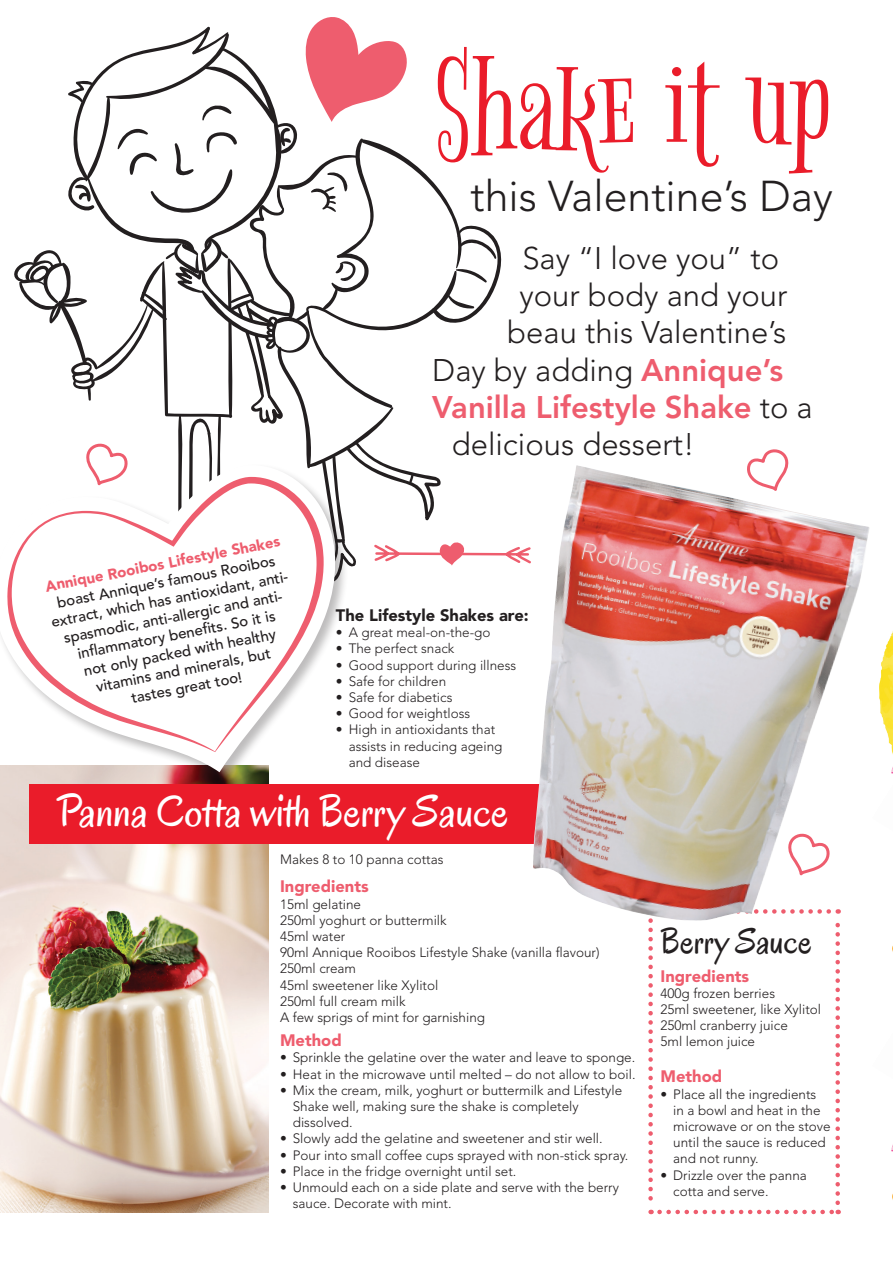
<style>
.page{position:relative;width:893px;height:1263px;background:#fff}
.page>*{position:absolute;margin:0;border:0;box-sizing:border-box;transform-origin:0 0}
.t1{font:146.4px "Bigelow Rules";color:#ea1c2a}
.t2{font:45px "Oregano";color:#fff}
.t3{font:300 42.75px "Avenir LT Std";color:#231f20}
.t4{font:36px "Oregano";color:#231f20}
.t5{font:300 31.05px "Avenir LT Std";color:#231f20}
.t6{font:800 31.05px "Avenir LT Std";color:#ee5d6e}
.t7{font:900 16.5px "Avenir LT Std";color:#ee5d6e}
.t8{font:900 16.5px "Avenir LT Std";color:#231f20}
.t9{font:500 15px/18px "Avenir LT Std";color:#231f20;text-align:center}
.t10{font:300 13.5px/16.2px "Avenir LT Std";color:#231f20}
.s1{font-weight:900;color:#ee5d6e}
.s2{font-weight:800;color:#ee5d6e}
.s3{font-weight:300;color:#231f20}
</style>
<div class="page">
<img style="left:0;top:785px;width:269px;height:427px">
<div style="left:30px;top:784px;width:524px;height:59px;background:#ea1c2a"></div>
<img style="left:532px;top:465px;width:338px;height:450px">
<div style="left:0;top:463px;width:349px;height:322px;background:#231f20;opacity:.3"></div>
<svg style="left:0;top:465px;width:339px;height:307px"></svg>
<svg style="left:7px;top:477px;width:317px;height:275px"></svg>
<svg style="left:743px;top:449px;width:50px;height:103px"></svg>
<svg style="left:648px;top:829px;width:192px;height:385px"></svg>
<svg style="left:13px;top:17px;width:520px;height:566px"></svg>
<img style="left:892px;top:1144px;width:1px;height:56px">
<img style="left:880px;top:631px;width:13px;height:143px">
<p class="t9" style="left:43px;top:578px;width:245px;rotate:-11deg"><span class="s1">Annique Rooibos Lifestyle Shakes </span>boast Annique’s famous Rooibos extract, which has antioxidant, anti&shy;spasmodic, anti-allergic and anti&shy;infl ammatory benefi ts. So it is<br>not only packed with healthy vitamins and minerals, but<br>tastes great too!</p>
<p class="t1" style="left:434px;top:27px;width:399px">Shake it up</p>
<p class="t3" style="left:471px;top:171px;width:364px">this Valentine’s Day</p>
<p class="t5" style="left:522px;top:240px;width:258px">Say “I love you” to</p>
<p class="t5" style="left:519px;top:277px;width:270px">your body and your</p>
<p class="t5" style="left:507px;top:314px;width:281px">beau this Valentine’s</p>
<p class="t5" style="left:432px;top:352px;width:352px">Day by adding <span class="s2">Annique’s</span></p>
<p class="t6" style="left:432px;top:389px;width:382px">Vanilla Lifestyle Shake <span class="s3">to a</span></p>
<p class="t5" style="left:452px;top:426px;width:244px">delicious dessert!</p>
<p class="t8" style="left:336px;top:605px;width:194px">The Lifestyle Shakes are:</p>
<p class="t10" style="left:336px;top:624px;width:156px">• A great meal-on-the-go</p>
<p class="t10" style="left:336px;top:641px;width:120px">• The perfect snack</p>
<p class="t10" style="left:336px;top:657px;width:182px">• Good support during illness</p>
<p class="t10" style="left:336px;top:673px;width:112px">• Safe for children</p>
<p class="t10" style="left:336px;top:689px;width:118px">• Safe for diabetics</p>
<p class="t10" style="left:336px;top:705px;width:136px">• Good for weightloss</p>
<p class="t10" style="left:349px;top:722px;width:155px;text-indent:-13px">• High in antioxidants that assists in reducing ageing and disease</p>
<p class="t2" style="left:57px;top:782px;width:453px">Panna Cotta with Berry Sauce</p>
<p class="t10" style="left:280px;top:851px;width:165px">Makes 8 to 10 panna cottas</p>
<p class="t7" style="left:280px;top:877px;width:90px">Ingredients</p>
<p class="t10" style="left:280px;top:896px;width:83px">15ml gelatine</p>
<p class="t10" style="left:280px;top:912px;width:168px">250ml yoghurt or buttermilk</p>
<p class="t10" style="left:280px;top:928px;width:67px">45ml water</p>
<p class="t10" style="left:280px;top:944px;width:321px">90ml Annique Rooibos Lifestyle Shake (vanilla flavour)</p>
<p class="t10" style="left:280px;top:961px;width:78px">250ml cream</p>
<p class="t10" style="left:280px;top:977px;width:160px">45ml sweetener like Xylitol</p>
<p class="t10" style="left:280px;top:993px;width:127px">250ml full cream milk</p>
<p class="t10" style="left:280px;top:1009px;width:207px">A few sprigs of mint for garnishing</p>
<p class="t7" style="left:280px;top:1030px;width:63px">Method</p>
<p class="t10" style="left:280px;top:1049px;width:357px">• Sprinkle the gelatine over the water and leave to sponge.</p>
<p class="t10" style="left:280px;top:1066px;width:357px">• Heat in the microwave until melted – do not allow to boil.</p>
<p class="t10" style="left:293px;top:1082px;width:331px;text-indent:-13px">• Mix the cream, milk, yoghurt or buttermilk and Lifestyle<br>Shake well, making sure the shake is completely dissolved.</p>
<p class="t10" style="left:280px;top:1130px;width:324px">• Slowly add the gelatine and sweetener and stir well.</p>
<p class="t10" style="left:280px;top:1147px;width:350px">• Pour into small coffee cups sprayed with non-stick spray.</p>
<p class="t10" style="left:280px;top:1163px;width:238px">• Place in the fridge overnight until set.</p>
<p class="t10" style="left:293px;top:1179px;width:328px;text-indent:-13px">• Unmould each on a side plate and serve with the berry sauce. Decorate with mint.</p>
<p class="t4" style="left:660px;top:918px;width:153px">Berry Sauce</p>
<p class="t7" style="left:660px;top:966px;width:90px">Ingredients</p>
<p class="t10" style="left:660px;top:985px;width:116px">400g frozen berries</p>
<p class="t10" style="left:660px;top:1001px;width:162px">25ml sweetener, like Xylitol</p>
<p class="t10" style="left:660px;top:1017px;width:129px">250ml cranberry juice</p>
<p class="t10" style="left:660px;top:1034px;width:96px">5ml lemon juice</p>
<p class="t7" style="left:660px;top:1067px;width:63px">Method</p>
<p class="t10" style="left:673px;top:1086px;width:159px;text-indent:-13px">• Place all the ingredients<br>in a bowl and heat in the microwave or on the stove until the sauce is reduced and not runny.</p>
<p class="t10" style="left:673px;top:1167px;width:135px;text-indent:-13px">• Drizzle over the panna cotta and serve.</p>
</div>
